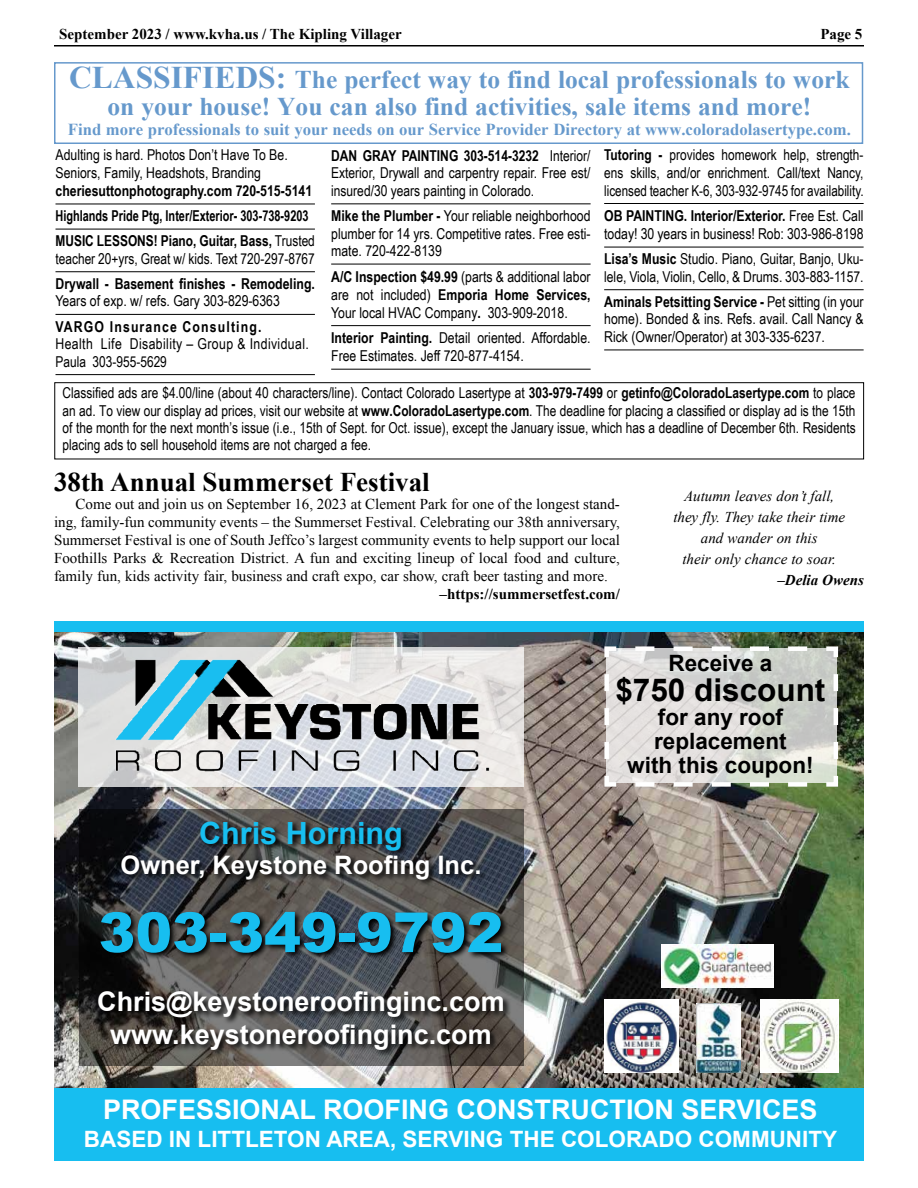
<style>
.page{position:relative;width:918px;height:1188px;background:#fff}
.page>*{position:absolute;margin:0;border:0;box-sizing:border-box;transform-origin:0 0}
.t1{font:900 55.2px "Arial";color:#17bef0}
.t2{font:700 31.5px "Arial";color:#000}
.t3{font:700 30.6px "Arial";color:#17bef0}
.t4{font:700 27px/32.4px "Arial";color:#fff;text-align:center}
.t5{font:700 27px "Times New Roman";color:#000}
.t6{font:700 25.5px/27px "Times New Roman";color:#69c;text-align:center}
.t7{font:700 25.5px "Arial";color:#fff}
.t8{font:700 22.5px "Arial";color:#fff}
.t9{font:700 22.5px/24px "Arial";color:#000;text-align:center}
.t10{font:700 16.65px "Times New Roman";color:#69c}
.t11{font:15px/17.5px "Arial Narrow";color:#000;text-align:justify}
.t12{font:15px/18px "Times New Roman";color:#000;text-align:justify}
.t13{font:700 15px/25px "Arial Narrow";color:#000}
.t14{font:italic 15px/21px "Times New Roman";color:#000;text-align:center}
.t15{font:700 15px "Times New Roman";color:#000}
.t16{font:15px/17.5px "Arial Narrow";letter-spacing:.025em;color:#000}
.t17{font:700 15px "Arial Narrow";letter-spacing:.075em;color:#000}
.t18{font:italic 700 15px "Times New Roman";color:#000}
.s1{font-size:31.5px}
.s2{font-weight:400}
.s3{font-weight:700}
</style>
<div class="page">
<hr style="left:54px;top:45px;width:810px;height:1px;background:#000">
<hr style="left:56px;top:204px;width:259px;height:1px;background:#000">
<hr style="left:56px;top:229px;width:259px;height:1px;background:#000">
<hr style="left:56px;top:271px;width:259px;height:1px;background:#000">
<hr style="left:56px;top:314px;width:259px;height:1px;background:#000">
<hr style="left:56px;top:374px;width:259px;height:1px;background:#000">
<hr style="left:331px;top:203px;width:260px;height:1px;background:#000">
<hr style="left:331px;top:264px;width:260px;height:1px;background:#000">
<hr style="left:331px;top:325px;width:260px;height:1px;background:#000">
<hr style="left:331px;top:369px;width:260px;height:1px;background:#000">
<hr style="left:604px;top:203px;width:260px;height:1px;background:#000">
<hr style="left:604px;top:247px;width:260px;height:1px;background:#000">
<hr style="left:604px;top:289px;width:260px;height:1px;background:#000">
<hr style="left:604px;top:350px;width:260px;height:1px;background:#000">
<div style="left:54px;top:382px;width:810px;height:77px;border:1px solid #000"></div>
<div style="left:54px;top:62px;width:809px;height:82px;border:2px solid #69c"></div>
<img style="left:54px;top:632px;width:810px;height:456px">
<svg style="left:79px;top:809px;width:445px;height:256px;background:#414040"></svg>
<svg style="left:97px;top:820px;width:415px;height:237px;background:#3d3d3e"></svg>
<div style="left:54px;top:1088px;width:810px;height:73px;background:#17bef0"></div>
<svg style="left:79px;top:647px;width:445px;height:139px;background:#dfdfde"></svg>
<img style="left:106px;top:653px;width:390px;height:131px">
<div style="left:54px;top:621px;width:810px;height:11px;background:#17bef0"></div>
<svg style="left:602px;top:644px;width:238px;height:145px;background:#d3d3ce"></svg>
<img style="left:604px;top:1000px;width:74px;height:72px">
<img style="left:760px;top:1000px;width:79px;height:72px">
<img style="left:697px;top:1003px;width:43px;height:69px">
<img style="left:662px;top:944px;width:111px;height:43px">
<p class="t15" style="left:59px;top:23px;width:344px">September 2023 / www.kvha.us / The Kipling Villager</p>
<p class="t15" style="left:820px;top:23px;width:44px">Page 5</p>
<h3 class="t6" style="left:69px;top:66px;width:782px"><span class="s1">CLASSIFIEDS:</span> The perfect way to find local professionals to work on your house! You can also find activities, sale items and more!</h3>
<p class="t10" style="left:68px;top:118px;width:785px">Find more professionals to suit your needs on our Service Provider Directory at www.coloradolasertype.com.</p>
<p class="t11" style="left:56px;top:145px;width:234px;line-height:18px">Adulting is hard. Photos Don’t Have To Be.<br>Seniors, Family, Headshots, Branding</p>
<p class="t13" style="left:56px;top:177px;width:261px">cheriesuttonphotography.com 720-515-5141<br>Highlands Pride Ptg, Inter/Exterior- 303-738-9203<br>MUSIC LESSONS! Piano, Guitar, Bass, <span class="s2">Trusted</span></p>
<p class="t11" style="left:56px;top:249px;width:261px">teacher 20+yrs, Great w/ kids. Text 720-297-8767</p>
<p class="t13" style="left:56px;top:270px;width:261px">Drywall - Basement finishes - Remodeling.</p>
<p class="t11" style="left:56px;top:292px;width:226px">Years of exp. w/ refs. Gary 303-829-6363</p>
<p class="t17" style="left:56px;top:315px;width:208px">VARGO Insurance Consulting.</p>
<p class="t16" style="left:56px;top:335px;width:255px">Health Life Disability – Group &amp; Individual.<br>Paula 303-955-5629</p>
<p class="t11" style="left:331px;top:146px;width:261px"><span class="s3">DAN GRAY PAINTING 303-514-3232</span> Interior/ Exterior, Drywall and carpentry repair. Free est/ insured/30 years painting in Colorado.</p>
<p class="t11" style="left:331px;top:206px;width:261px"><span class="s3">Mike the Plumber -</span> Your reliable neighborhood plumber for 14 yrs. Competitive rates. Free esti&shy;mate. 720-422-8139</p>
<p class="t11" style="left:331px;top:267px;width:261px;line-height:18px"><span class="s3">A/C Inspection $49.99</span> (parts &amp; additional labor are not included) <span class="s3">Emporia Home Services, </span>Your local HVAC Company<span class="s3">.</span> 303-909-2018.</p>
<p class="t11" style="left:331px;top:328px;width:261px;line-height:18px"><span class="s3">Interior Painting.</span> Detail oriented. Affordable.<br>Free Estimates. Jeff 720-877-4154.</p>
<p class="t11" style="left:604px;top:146px;width:261px"><span class="s3">Tutoring -</span> provides homework help, strength&shy;ens skills, and/or enrichment. Call/text Nancy, licensed teacher K-6, 303-932-9745 for availability.</p>
<p class="t11" style="left:604px;top:206px;width:261px;line-height:18px"><span class="s3">OB PAINTING. Interior/Exterior.</span> Free Est. Call today! 30 years in business! Rob: 303-986-8198</p>
<p class="t11" style="left:604px;top:250px;width:261px"><span class="s3">Lisa’s Music</span> Studio. Piano, Guitar, Banjo, Uku&shy;lele, Viola, Violin, Cello, &amp; Drums. 303-883-1157.</p>
<p class="t11" style="left:604px;top:292px;width:261px"><span class="s3">Aminals Petsitting Service -</span> Pet sitting (in your home). Bonded &amp; ins. Refs. avail. Call Nancy &amp; Rick (Owner/Operator) at 303-335-6237.</p>
<p class="t11" style="left:63px;top:384px;width:795px">Classified ads are $4.00/line (about 40 characters/line). Contact Colorado Lasertype at <span class="s3">303-979-7499</span> or <span class="s3">getinfo@ColoradoLasertype.com</span> to place an ad. To view our display ad prices, visit our website at <span class="s3">www.ColoradoLasertype.com</span>. The deadline for placing a classified or display ad is the 15th of the month for the next month’s issue (i.e., 15th of Sept. for Oct. issue), except the January issue, which has a deadline of December 6th. Residents placing ads to sell household items are not charged a fee.</p>
<h3 class="t5" style="left:54px;top:463px;width:377px">38th Annual Summerset Festival</h3>
<p class="t12" style="left:54px;top:495px;width:567px;text-indent:22px">Come out and join us on September 16, 2023 at Clement Park for one of the longest stand&shy;ing, family-fun community events – the Summerset Festival. Celebrating our 38th anniversary, Summerset Festival is one of South Jeffco’s largest community events to help support our local Foothills Parks &amp; Recreation District. A fun and exciting lineup of local food and culture, family fun, kids activity fair, business and craft expo, car show, craft beer tasting and more.</p>
<p class="t15" style="left:440px;top:583px;width:182px">–https://summersetfest.com/</p>
<p class="t14" style="left:673px;top:485px;width:173px">Autumn leaves don’t fall, they fly. They take their time and wander on this<br>their only chance to soar.</p>
<p class="t18" style="left:777px;top:569px;width:88px">–Delia Owens</p>
<h3 class="t3" style="left:199px;top:816px;width:205px">Chris Horning</h3>
<h3 class="t7" style="left:121px;top:851px;width:362px">Owner, Keystone Roofing Inc.</h3>
<h1 class="t1" style="left:99px;top:892px;width:406px">303-349-9792</h1>
<h3 class="t4" style="left:97px;top:986px;width:409px">Chris@keystoneroofinginc.com www.keystoneroofinginc.com</h3>
<h3 class="t9" style="left:669px;top:651px;width:105px">Receive a</h3>
<h2 class="t2" style="left:615px;top:672px;width:212px">$750 discount</h2>
<h3 class="t9" style="left:627px;top:705px;width:188px">for any roof replacement<br>with this coupon!</h3>
<h3 class="t4" style="left:103px;top:1093px;width:716px">PROFESSIONAL ROOFING CONSTRUCTION SERVICES</h3>
<h3 class="t8" style="left:84px;top:1127px;width:755px">BASED IN LITTLETON AREA, SERVING THE COLORADO COMMUNITY</h3>
</div>
